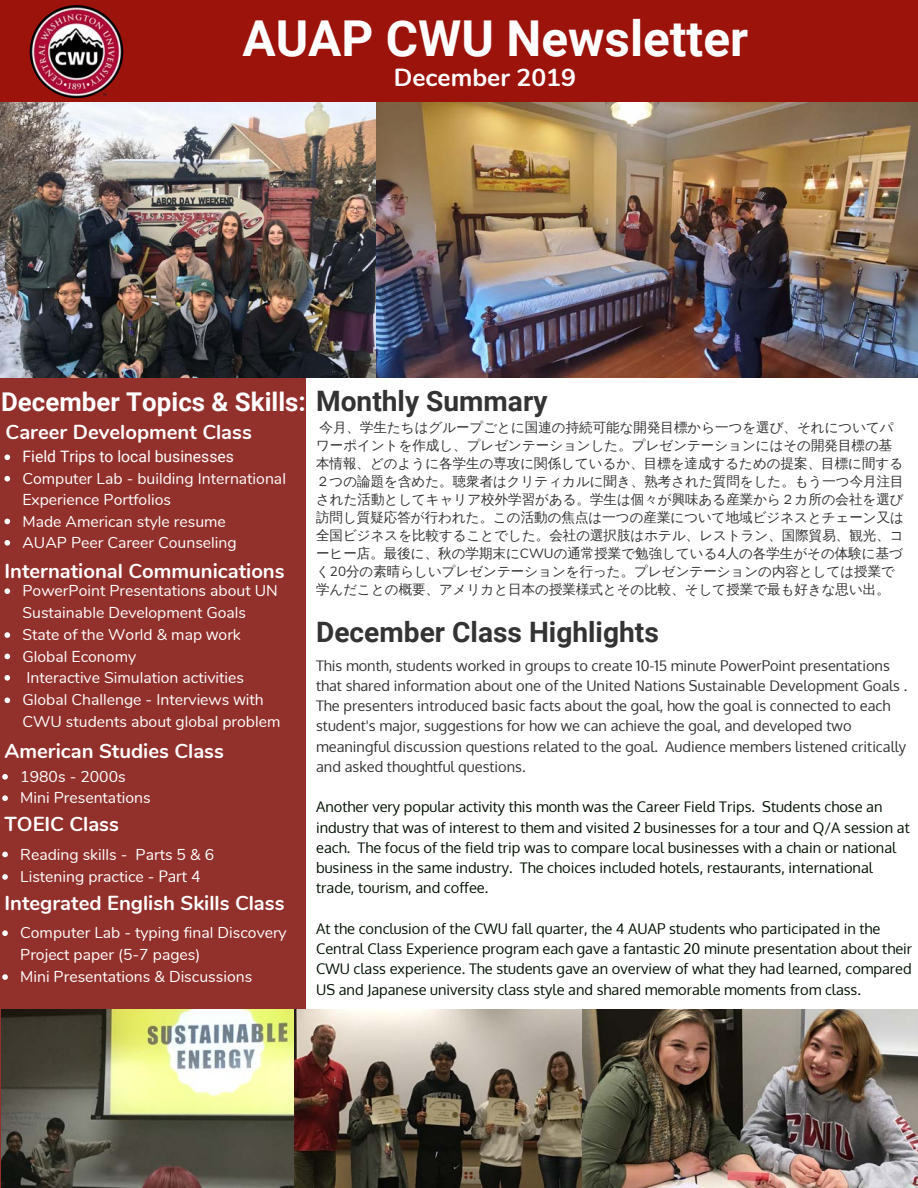
<style>
.page{position:relative;width:918px;height:1188px;background:#fff}
.page>*{position:absolute;margin:0;border:0;box-sizing:border-box;transform-origin:0 0}
.t1{font:700 49.5px "Roboto";color:#fff}
.t2{font:700 28.2px "Roboto";color:#333}
.t3{font:700 25.8px "Roboto";color:#fff}
.t4{font:700 24.75px "Nunito";color:#fff}
.t5{font:700 20.25px "Nunito";color:#fff}
.t6{font:15.75px/21.8px "Nunito";color:#fff}
.t7{font:15.75px "Roboto";color:#fff}
.t8{font:14.7px/20.2px "Oxygen";color:#001000}
.t9{font:14.7px/20.2px "Oxygen";color:#333}
.t10{font:13.5px/18px "Wen Quan Yi Zen Hei";color:#333}
.s1{font-size:28.2px;color:#333}
.s2{font-family:"Oxygen"}
.s3{font-family:"Nunito"}
</style>
<div class="page">
<div style="left:0;top:0;width:918px;height:102px;background:#9c130b"></div>
<div style="left:0;top:362px;width:306px;height:826px;background:#92302c"></div>
<img style="left:29px;top:5px;width:95px;height:94px">
<svg style="left:4px;top:454px;width:6px;height:6px"></svg>
<svg style="left:4px;top:476px;width:6px;height:6px"></svg>
<svg style="left:4px;top:519px;width:6px;height:5px"></svg>
<svg style="left:4px;top:540px;width:6px;height:6px"></svg>
<svg style="left:4px;top:588px;width:6px;height:6px"></svg>
<svg style="left:4px;top:632px;width:6px;height:6px"></svg>
<svg style="left:4px;top:654px;width:6px;height:5px"></svg>
<svg style="left:4px;top:675px;width:6px;height:6px"></svg>
<svg style="left:4px;top:698px;width:6px;height:5px"></svg>
<svg style="left:2px;top:774px;width:6px;height:6px"></svg>
<svg style="left:2px;top:795px;width:6px;height:6px"></svg>
<svg style="left:2px;top:852px;width:6px;height:5px"></svg>
<svg style="left:2px;top:874px;width:6px;height:6px"></svg>
<svg style="left:2px;top:930px;width:6px;height:6px"></svg>
<svg style="left:2px;top:974px;width:6px;height:6px"></svg>
<img style="left:1px;top:1009px;width:294px;height:179px">
<img style="left:0;top:102px;width:918px;height:276px">
<img style="left:295px;top:1009px;width:623px;height:179px">
<h1 class="t1" style="left:242px;top:4px;width:507px">AUAP CWU Newsletter</h1>
<h3 class="t4" style="left:394px;top:59px;width:184px">December 2019</h3>
<h3 class="t3" style="left:1px;top:383px;width:548px">December Topics &amp; Skills: <span class="s1">Monthly Summary</span></h3>
<h3 class="t5" style="left:6px;top:417px;width:248px">Career Development Class</h3>
<p class="t7" style="left:22px;top:446px;width:213px">Field Trips to local businesses</p>
<p class="t6" style="left:22px;top:467px;width:265px;line-height:21.3px">Computer Lab - building International<br>Experience Portfolios<br>Made American style resume<br>AUAP Peer Career Counseling</p>
<h3 class="t5" style="left:4px;top:556px;width:282px">International Communications</h3>
<p class="t6" style="left:22px;top:579px;width:259px">PowerPoint Presentations about UN<br>Sustainable Development Goals<br>State of the World &amp; map <span class="s2">w</span>ork<br>Global Economy<br>Interactive Simulation activities<br>Global Challenge - Interviews <span class="s2">w</span>ith<br>CWU students about global problem</p>
<h3 class="t5" style="left:4px;top:736px;width:221px">American Studies Class</h3>
<p class="t6" style="left:20px;top:765px;width:132px;line-height:21.3px">1980s - 2000s<br>Mini Presentations</p>
<h3 class="t5" style="left:4px;top:809px;width:116px">TOEIC Class</h3>
<p class="t6" style="left:20px;top:842px;width:195px;line-height:22.5px">Reading skills - Parts 5 &amp; 6<br>Listening practice - <span class="s2">Part 4</span></p>
<h3 class="t5" style="left:4px;top:888px;width:282px">Integrated English Skills Class</h3>
<p class="t6" style="left:20px;top:921px;width:268px">Computer Lab - typing final Discovery<br>Project paper (5-7 pages)<br>Mini Presentations &amp; Discussions</p>
<p class="t10" style="left:316px;top:419px;width:589px">今月、学生たちはグループごとに国連の持続可能な開発目標から一つを選び、それについてパワーポイントを作成し、プレゼンテーションした。プレゼンテーションにはその開発目標の基本情報、どのように各学生の専攻に関係しているか、目標を達成するための提案、目標に間する２つの論題を含めた。聴衆者はクリティカルに聞き、熟考された質問をした。もう一つ今月注目された活動としてキャリア校外学習がある。学生は個々が興味ある産業から２カ所の会社を選び訪問し質疑応答が行われた。この活動の焦点は一つの産業について地域ビジネスとチェーン又は全国ビジネスを比較することでした。会社の選択肢はホテル、レストラン、国際貿易、観光、コーヒー店。最後に、秋の学期末に<span class="s3">CWU</span>の通常授業で勉強している<span class="s3">4</span>人の各学生がその体験に基づく<span class="s3">20</span>分の素晴らしいプレゼンテーションを行った。プレゼンテーションの内容としては授業で学んだことの概要、アメリカと日本の授業様式とその比較、そして授業で最も好きな思い出。</p>
<h2 class="t2" style="left:316px;top:613px;width:344px">December Class Highlights</h2>
<p class="t9" style="left:316px;top:655px;width:593px">This month, students worked in groups to create 10-15 minute PowerPoint presentations that shared information about one of the United Nations Sustainable Development Goals .<br>The presenters introduced basic facts about the goal, how the goal is connected to each student's major, suggestions for how we can achieve the goal, and developed two meaningful discussion questions related to the goal. Audience members listened critically and asked thoughtful questions.</p>
<p class="t8" style="left:316px;top:797px;width:595px">Another very popular activity this month was the Career Field Trips. Students chose an industry that was of interest to them and visited 2 businesses for a tour and Q/A session at each. The focus of the field trip was to compare local businesses with a chain or national business in the same industry. The choices included hotels, restaurants, international trade, tourism, and coffee.</p>
<p class="t8" style="left:316px;top:918px;width:598px">At the conclusion of the CWU fall quarter, the 4 AUAP students who participated in the Central Class Experience program each gave a fantastic 20 minute presentation about their CWU class experience. The students gave an overview of what they had learned, compared US and Japanese university class style and shared memorable moments from class.</p>
</div>
